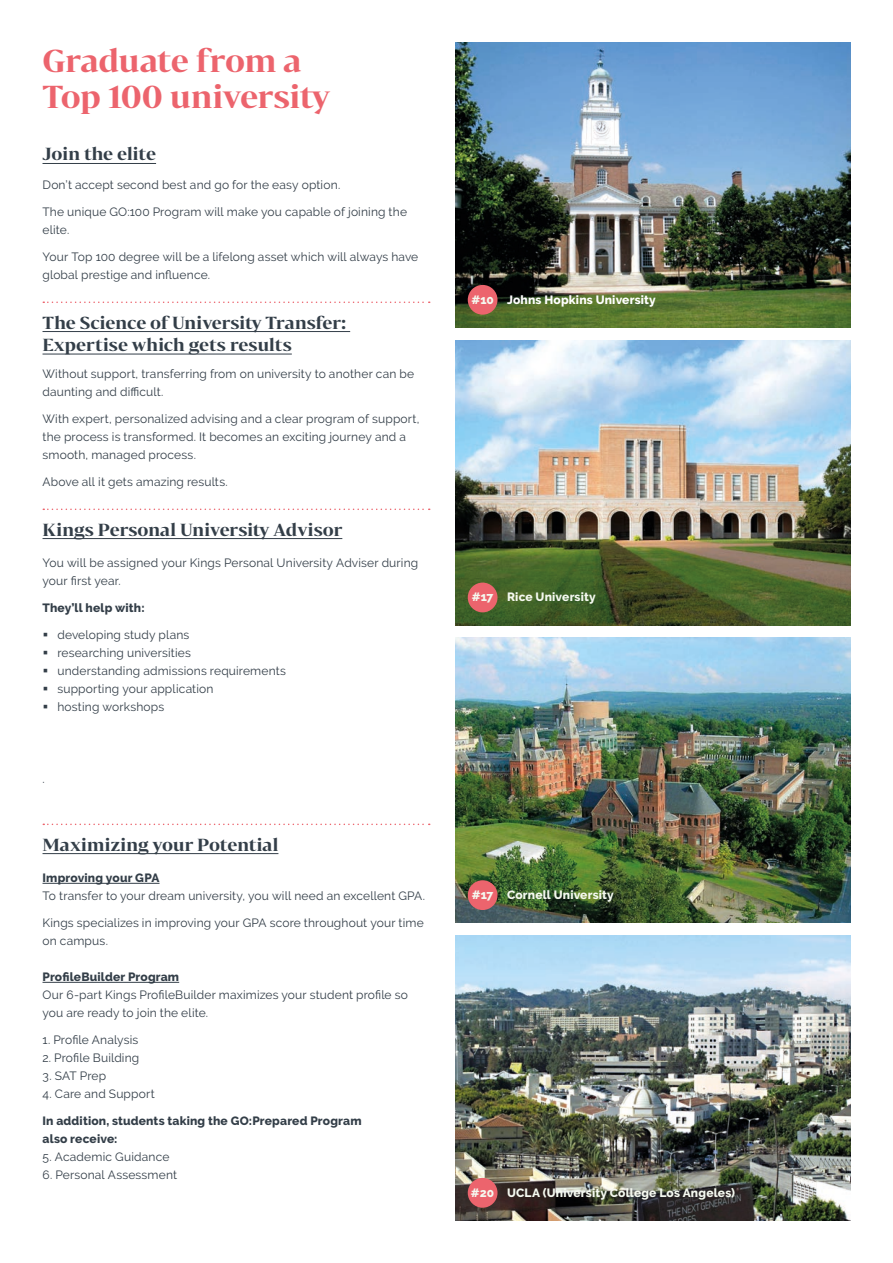
<style>
.page{position:relative;width:893px;height:1263px;background:#fff}
.page>*{position:absolute;margin:0;border:0;box-sizing:border-box;transform-origin:0 0}
.t1{font:700 30px/36px "Bw Darius";letter-spacing:-.01em;color:#ec646d}
.t2{font:700 16.5px/22.5px "Bw Darius";color:#333e48}
.t3{font:12px/18px "Raleway";letter-spacing:.015em;color:#333e48}
.t4{font:800 12px/18px "Raleway";letter-spacing:.015em;color:#333e48}
.t5{font:800 12px "Raleway";letter-spacing:.015em;color:#f5f9f0}
.t6{font:800 12px "Raleway";letter-spacing:.015em;color:#fff}
.s1{color:#f5f9f0}
</style>
<div class="page">
<img style="left:455px;top:320px;width:395px;height:7px">
<img style="left:455px;top:43px;width:395px;height:277px">
<img style="left:455px;top:340px;width:395px;height:285px">
<img style="left:455px;top:638px;width:395px;height:285px">
<img style="left:455px;top:935px;width:395px;height:285px">
<hr style="left:43px;top:163px;width:113px;height:1px;background:#333e48">
<svg style="left:43px;top:301px;width:387px;height:2px"></svg>
<hr style="left:43px;top:331px;width:307px;height:1px;background:#333e48">
<hr style="left:43px;top:354px;width:249px;height:1px;background:#333e48">
<svg style="left:43px;top:508px;width:387px;height:2px"></svg>
<hr style="left:43px;top:538px;width:299px;height:1px;background:#333e48">
<svg style="left:43px;top:823px;width:387px;height:2px"></svg>
<hr style="left:43px;top:853px;width:235px;height:1px;background:#333e48">
<hr style="left:43px;top:883px;width:117px;height:1px;background:#333e48">
<hr style="left:43px;top:982px;width:136px;height:1px;background:#333e48">
<div style="left:468px;top:285px;width:29px;height:30px;background:#ec646d;border-radius:50%"></div>
<div style="left:468px;top:583px;width:29px;height:29px;background:#ec646d;border-radius:50%"></div>
<div style="left:468px;top:880px;width:29px;height:30px;background:#ec646d;border-radius:50%"></div>
<div style="left:468px;top:1178px;width:29px;height:30px;background:#ec646d;border-radius:50%"></div>
<h1 class="t1" style="left:43px;top:41px;width:289px">Graduate from a<br>Top 100 university</h1>
<h2 class="t2" style="left:43px;top:142px;width:115px">Join the elite</h2>
<p class="t3" style="left:43px;top:176px;width:299px">Don’t accept second best and go for the easy option.</p>
<p class="t3" style="left:43px;top:203px;width:366px">The unique GO:100 Program will make you capable of joining the elite.</p>
<p class="t3" style="left:43px;top:248px;width:377px">Your Top 100 degree will be a lifelong asset which will always have global prestige and influence.</p>
<h2 class="t2" style="left:43px;top:310px;width:305px">The Science of University Transfer:<br>Expertise which gets results</h2>
<p class="t3" style="left:43px;top:365px;width:373px">Without support, transferring from on university to another can be daunting and difficult.</p>
<p class="t3" style="left:43px;top:410px;width:378px">With expert, personalized advising and a clear program of support, the process is transformed. It becomes an exciting journey and a smooth, managed process.</p>
<p class="t3" style="left:43px;top:473px;width:187px">Above all it gets amazing results.</p>
<h2 class="t2" style="left:43px;top:517px;width:301px">Kings Personal University Advisor</h2>
<p class="t3" style="left:43px;top:554px;width:377px">You will be assigned your Kings Personal University Adviser during your first year.</p>
<p class="t4" style="left:43px;top:599px;width:104px">They’ll help with:</p>
<p class="t3" style="left:57px;top:626px;width:230px">developing study plans<br>researching universities<br>understanding admissions requirements supporting your application<br>hosting workshops</p>
<p class="t3" style="left:43px;top:770px;width:4px">.</p>
<h2 class="t2" style="left:43px;top:832px;width:237px">Maximizing your Potential</h2>
<p class="t4" style="left:43px;top:869px;width:119px">Improving your GPA</p>
<p class="t3" style="left:43px;top:887px;width:384px">To transfer to your dream university, you will need an excellent GPA.</p>
<p class="t3" style="left:43px;top:914px;width:383px">Kings specializes in improving your GPA score throughout your time on campus.</p>
<p class="t4" style="left:43px;top:968px;width:138px">ProfileBuilder Program</p>
<p class="t3" style="left:43px;top:986px;width:367px">Our 6-part Kings ProfileBuilder maximizes your student profile so you are ready to join the elite.</p>
<p class="t3" style="left:43px;top:1031px;width:97px">1. Profile Analysis</p>
<p class="t3" style="left:43px;top:1049px;width:98px">2. Profile Building</p>
<p class="t3" style="left:43px;top:1067px;width:65px">3. SAT Prep</p>
<p class="t3" style="left:43px;top:1085px;width:114px">4. Care and Support</p>
<p class="t4" style="left:43px;top:1112px;width:321px">In addition, students taking the GO:Prepared Program also receive:</p>
<p class="t3" style="left:43px;top:1148px;width:128px">5. Academic Guidance</p>
<p class="t3" style="left:43px;top:1166px;width:136px">6. Personal Assessment</p>
<p class="t6" style="left:471px;top:293px;width:186px"><span class="s1">#10</span> Johns Hopkins University</p>
<p class="t5" style="left:472px;top:590px;width:126px">#17 Rice University</p>
<p class="t5" style="left:472px;top:888px;width:144px">#17 Cornell University</p>
<p class="t5" style="left:471px;top:1185px;width:266px">#20 UCLA (University College Los Angeles)</p>
</div>
